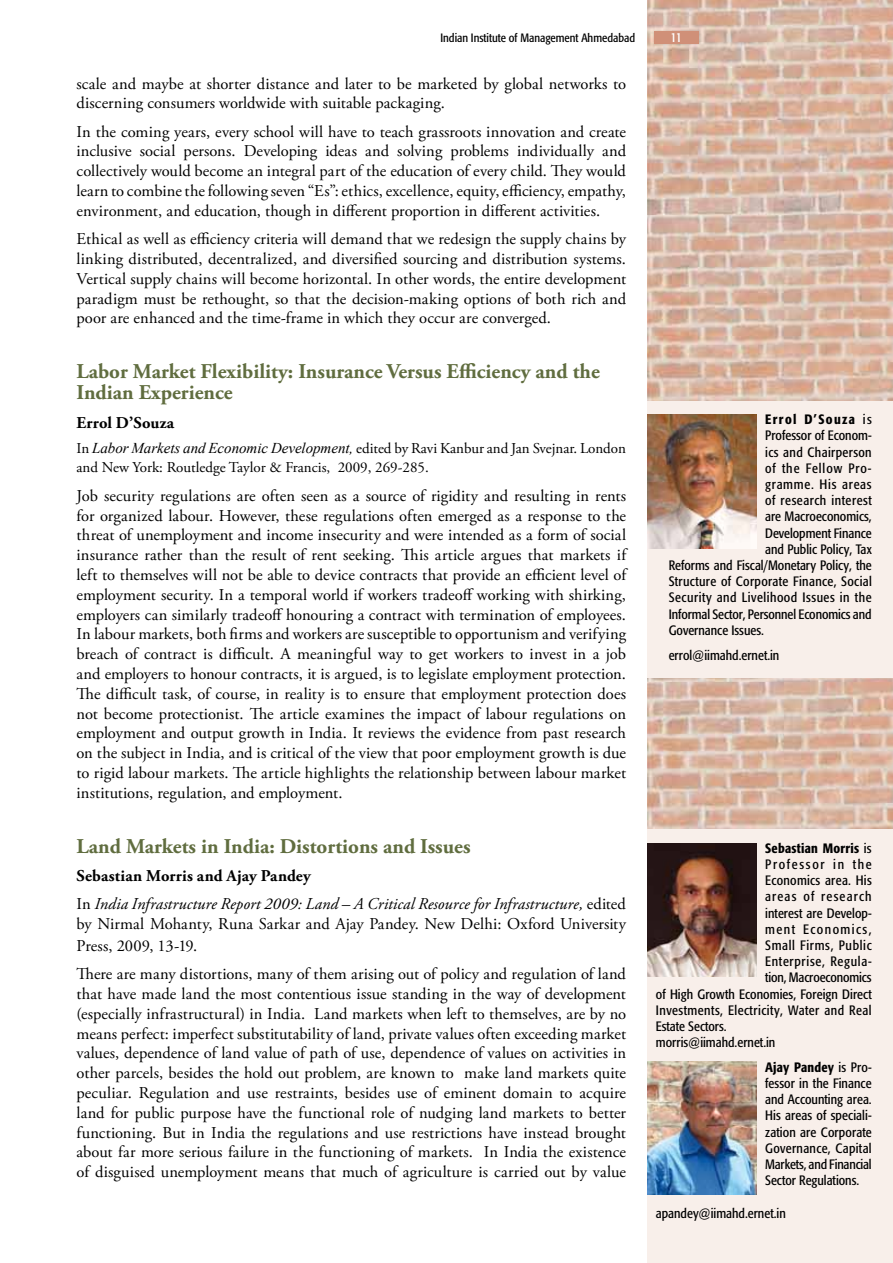
<style>
.page{position:relative;width:893px;height:1263px;background:#fff}
.page>*{position:absolute;margin:0;border:0;box-sizing:border-box;transform-origin:0 0}
.t1{font:700 21px/21px "Adobe Garamond Pro";color:#606d3f}
.t2{font:16.5px/19.8px "Adobe Garamond Pro";letter-spacing:.005em;color:#000;text-align:justify}
.t3{font:italic 16.5px/28.3px "Adobe Garamond Pro";letter-spacing:.005em;color:#000}
.t4{font:700 16.5px "Adobe Garamond Pro";letter-spacing:.015em;color:#000}
.t5{font:15px/19.8px "Adobe Garamond Pro";letter-spacing:-.005em;color:#000}
.t6{font:condensed 13.5px/16.2px "Formata";letter-spacing:.005em;color:#000;text-align:justify}
.t7{font:condensed 13.5px "Formata";letter-spacing:.035em;color:#000}
.t8{font:condensed 13.5px "Formata";letter-spacing:.025em;color:#000}
.t9{font:condensed 13.5px "Formata";letter-spacing:.05em;color:#000}
.t10{font:500 condensed 13.5px "Formata";letter-spacing:.02em;color:#000}
.t11{font:condensed 13.5px "Formata";letter-spacing:.045em;color:#000}
.t12{font:condensed 13.5px "Formata";letter-spacing:.065em;color:#000}
.t13{font:condensed 13.5px "Formata";letter-spacing:.055em;color:#000}
.t14{font:condensed 13.5px "Formata";letter-spacing:.085em;color:#000}
.t15{font:500 condensed 13.5px "Formata";letter-spacing:.1em;color:#000}
.t16{font:condensed 13.5px "Formata";letter-spacing:.12em;color:#000}
.t17{font:condensed 13.5px "Formata";letter-spacing:.105em;color:#000}
.t18{font:condensed 13.5px "Formata";color:#fff}
.t19{font:condensed 12px "Formata";color:#000}
.s1{font-family:"Times New Roman";font-style:italic}
.s2{font-weight:700;font-style:normal}
.s3{font-style:normal}
.s4{font-weight:400}
.s5{font-weight:500}
</style>
<div class="page">
<img style="left:647px;top:0;width:246px;height:829px">
<div style="left:654px;top:31px;width:45px;height:13px;background:#d09078"></div>
<div style="left:647px;top:401px;width:246px;height:276px;background:#f8efea"></div>
<img style="left:647px;top:415px;width:110px;height:133px">
<div style="left:647px;top:829px;width:246px;height:434px;background:#f8efea"></div>
<img style="left:647px;top:843px;width:110px;height:134px">
<img style="left:647px;top:1061px;width:110px;height:133px">
<p class="t19" style="left:440px;top:31px;width:196px">Indian Institute of Management Ahmedabad</p>
<p class="t18" style="left:671px;top:30px;width:13px">11</p>
<p class="t2" style="left:77px;top:74px;width:551px">scale and maybe at shorter distance and later to be marketed by global networks to discerning consumers worldwide with suitable packaging.</p>
<p class="t2" style="left:77px;top:122px;width:551px">In the coming years, every school will have to teach grassroots innovation and create inclusive social persons. Developing ideas and solving problems individually and collectively would become an integral part of the education of every child. They would learn to combine the following seven “Es”: ethics, excellence, equity, efficiency, empathy, environment, and education, though in different proportion in different activities.</p>
<p class="t2" style="left:77px;top:230px;width:551px">Ethical as well as efficiency criteria will demand that we redesign the supply chains by linking distributed, decentralized, and diversified sourcing and distribution systems.<br>Vertical supply chains will become horizontal. In other words, the entire development paradigm must be rethought, so that the decision-making options of both rich and poor are enhanced and the time-frame in which they occur are converged.</p>
<p class="t1" style="left:77px;top:362px;width:525px">Labor Market Flexibility: Insurance Versus Efficiency and the<br>Indian Experience</p>
<p class="t4" style="left:77px;top:413px;width:99px">Errol D’Souza</p>
<p class="t5" style="left:77px;top:439px;width:551px">In <span class="s1">Labor Markets and Economic Development,</span> edited by Ravi Kanbur and Jan Svejnar. London and New York: Routledge Taylor &amp; Francis, 2009, 269-285.</p>
<p class="t2" style="left:77px;top:486px;width:551px">Job security regulations are often seen as a source of rigidity and resulting in rents for organized labour. However, these regulations often emerged as a response to the threat of unemployment and income insecurity and were intended as a form of social insurance rather than the result of rent seeking. This article argues that markets if left to themselves will not be able to device contracts that provide an efficient level of employment security. In a temporal world if workers tradeoff working with shirking, employers can similarly tradeoff honouring a contract with termination of employees.<br>In labour markets, both firms and workers are susceptible to opportunism and verifying breach of contract is difficult. A meaningful way to get workers to invest in a job and employers to honour contracts, it is argued, is to legislate employment protection.<br>The difficult task, of course, in reality is to ensure that employment protection does not become protectionist. The article examines the impact of labour regulations on employment and output growth in India. It reviews the evidence from past research on the subject in India, and is critical of the view that poor employment growth is due to rigid labour markets. The article highlights the relationship between labour market institutions, regulation, and employment.</p>
<p class="t1" style="left:77px;top:836px;width:395px">Land Markets in India: Distortions and Issues</p>
<p class="t3" style="left:77px;top:862px;width:551px"><span class="s2">Sebastian Morris and Ajay Pandey<br></span><span class="s3">In</span> India Infrastructure Report 2009: Land – A Critical Resource for Infrastructure, <span class="s3">edited</span></p>
<p class="t2" style="left:77px;top:914px;width:551px;line-height:21.6px">by Nirmal Mohanty, Runa Sarkar and Ajay Pandey. New Delhi: Oxford University<br>Press, 2009, 13-19.</p>
<p class="t2" style="left:77px;top:965px;width:551px">There are many distortions, many of them arising out of policy and regulation of land that have made land the most contentious issue standing in the way of development (especially infrastructural) in India. Land markets when left to themselves, are by no means perfect: imperfect substitutability of land, private values often exceeding market values, dependence of land value of path of use, dependence of values on activities in other parcels, besides the hold out problem, are known to make land markets quite peculiar. Regulation and use restraints, besides use of eminent domain to acquire land for public purpose have the functional role of nudging land markets to better functioning. But in India the regulations and use restrictions have instead brought about far more serious failure in the functioning of markets. In India the existence of disguised unemployment means that much of agriculture is carried out by value</p>
<p class="t15" style="left:765px;top:411px;width:108px">Errol D’Souza <span class="s4">is</span></p>
<p class="t6" style="left:765px;top:428px;width:108px">Professor of Econom-</p>
<p class="t8" style="left:765px;top:444px;width:108px">ics and Chairperson</p>
<p class="t12" style="left:765px;top:460px;width:108px">of the Fellow Pro-</p>
<p class="t13" style="left:765px;top:476px;width:108px">gramme. His areas</p>
<p class="t7" style="left:765px;top:493px;width:108px">of research interest</p>
<p class="t6" style="left:765px;top:509px;width:108px">are Macroeconomics,</p>
<p class="t6" style="left:765px;top:525px;width:108px">Development Finance</p>
<p class="t6" style="left:765px;top:541px;width:108px">and Public Policy, Tax</p>
<p class="t6" style="left:669px;top:557px;width:205px">Reforms and Fiscal/Monetary Policy, the</p>
<p class="t8" style="left:669px;top:574px;width:205px">Structure of Corporate Finance, Social</p>
<p class="t7" style="left:669px;top:590px;width:204px">Security and Livelihood Issues in the</p>
<p class="t6" style="left:669px;top:606px;width:204px">Informal Sector, Personnel Economics and</p>
<p class="t6" style="left:669px;top:622px;width:97px">Governance Issues.</p>
<p class="t6" style="left:669px;top:647px;width:112px">errol@iimahd.ernet.in</p>
<p class="t10" style="left:765px;top:840px;width:108px">Sebastian Morris <span class="s4">is</span></p>
<p class="t16" style="left:765px;top:856px;width:108px">Professor in the</p>
<p class="t6" style="left:765px;top:872px;width:108px">Economics area. His</p>
<p class="t14" style="left:765px;top:889px;width:108px">areas of research</p>
<p class="t6" style="left:765px;top:905px;width:108px">interest are Develop-</p>
<p class="t17" style="left:765px;top:921px;width:108px">ment Economics,</p>
<p class="t11" style="left:765px;top:937px;width:108px">Small Firms, Public</p>
<p class="t9" style="left:765px;top:953px;width:108px">Enterprise, Regula-</p>
<p class="t6" style="left:765px;top:969px;width:108px">tion, Macroeconomics</p>
<p class="t6" style="left:656px;top:986px;width:217px">of High Growth Economies, Foreign Direct</p>
<p class="t7" style="left:656px;top:1002px;width:217px">Investments, Electricity, Water and Real</p>
<p class="t6" style="left:656px;top:1018px;width:72px">Estate Sectors.</p>
<p class="t6" style="left:656px;top:1034px;width:121px">morris@iimahd.ernet.in</p>
<p class="t6" style="left:765px;top:1059px;width:108px"><span class="s5">Ajay Pandey</span> is Pro&shy;fessor in the Finance and Accounting area.<br>His areas of speciali&shy;zation are Corporate Governance, Capital Markets, and Financial Sector Regulations.</p>
<p class="t6" style="left:656px;top:1206px;width:131px">apandey@iimahd.ernet.in</p>
</div>
